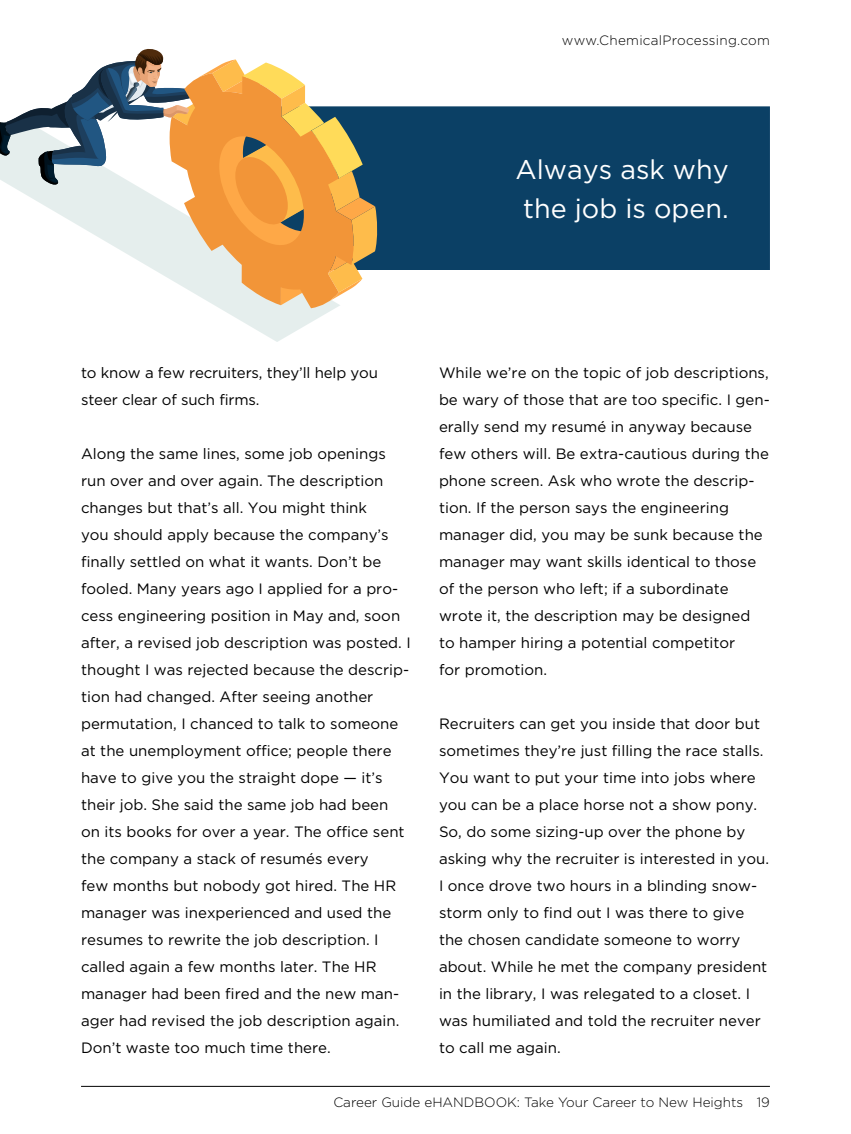
<style>
.page{position:relative;width:851px;height:1134px;background:#fff}
.page>*{position:absolute;margin:0;border:0;box-sizing:border-box;transform-origin:0 0}
.t1{font:27px/39px "Gotham";color:#fff}
.t2{font:15px/27px "Gotham";color:#000}
.t3{font:300 13.5px "Gotham";color:#000}
.t4{font:300 13.5px "Gotham";letter-spacing:.02em;color:#000}
</style>
<div class="page">
<div style="left:378px;top:106px;width:392px;height:164px;background:#0b4065"></div>
<svg style="left:220px;top:308px;width:115px;height:34px;fill:#eaf1f1"></svg>
<svg style="left:0;top:49px;width:378px;height:256px"></svg>
<hr style="left:81px;top:1086px;width:689px;height:1px;background:#000">
<p class="t4" style="left:562px;top:32px;width:209px">www.ChemicalProcessing.com</p>
<h1 class="t1" style="left:515px;top:150px;width:215px">Always ask why the job is open.</h1>
<p class="t2" style="left:81px;top:359px;width:298px">to know a few recruiters, they’ll help you steer clear of such firms.</p>
<p class="t2" style="left:81px;top:440px;width:331px">Along the same lines, some job openings run over and over again. The description changes but that’s all. You might think<br>you should apply because the company’s finally settled on what it wants. Don’t be fooled. Many years ago I applied for a pro&shy;cess engineering position in May and, soon after, a revised job description was posted. I thought I was rejected because the descrip&shy;tion had changed. After seeing another permutation, I chanced to talk to someone at the unemployment office; people there have to give you the straight dope — it’s their job. She said the same job had been on its books for over a year. The office sent the company a stack of resumés every<br>few months but nobody got hired. The HR manager was inexperienced and used the resumes to rewrite the job description. I called again a few months later. The HR manager had been fired and the new man&shy;ager had revised the job description again.<br>Don’t waste too much time there.</p>
<p class="t2" style="left:439px;top:359px;width:332px">While we’re on the topic of job descriptions, be wary of those that are too specific. I gen&shy;erally send my resumé in anyway because few others will. Be extra-cautious during the phone screen. Ask who wrote the descrip&shy;tion. If the person says the engineering manager did, you may be sunk because the manager may want skills identical to those of the person who left; if a subordinate wrote it, the description may be designed to hamper hiring a potential competitor<br>for promotion.</p>
<p class="t2" style="left:439px;top:710px;width:331px">Recruiters can get you inside that door but sometimes they’re just filling the race stalls.<br>You want to put your time into jobs where you can be a place horse not a show pony.<br>So, do some sizing-up over the phone by asking why the recruiter is interested in you.<br>I once drove two hours in a blinding snow&shy;storm only to find out I was there to give the chosen candidate someone to worry about. While he met the company president in the library, I was relegated to a closet. I was humiliated and told the recruiter never to call me again.</p>
<p class="t3" style="left:333px;top:1094px;width:438px">Career Guide eHANDBOOK: Take Your Career to New Heights 19</p>
</div>
